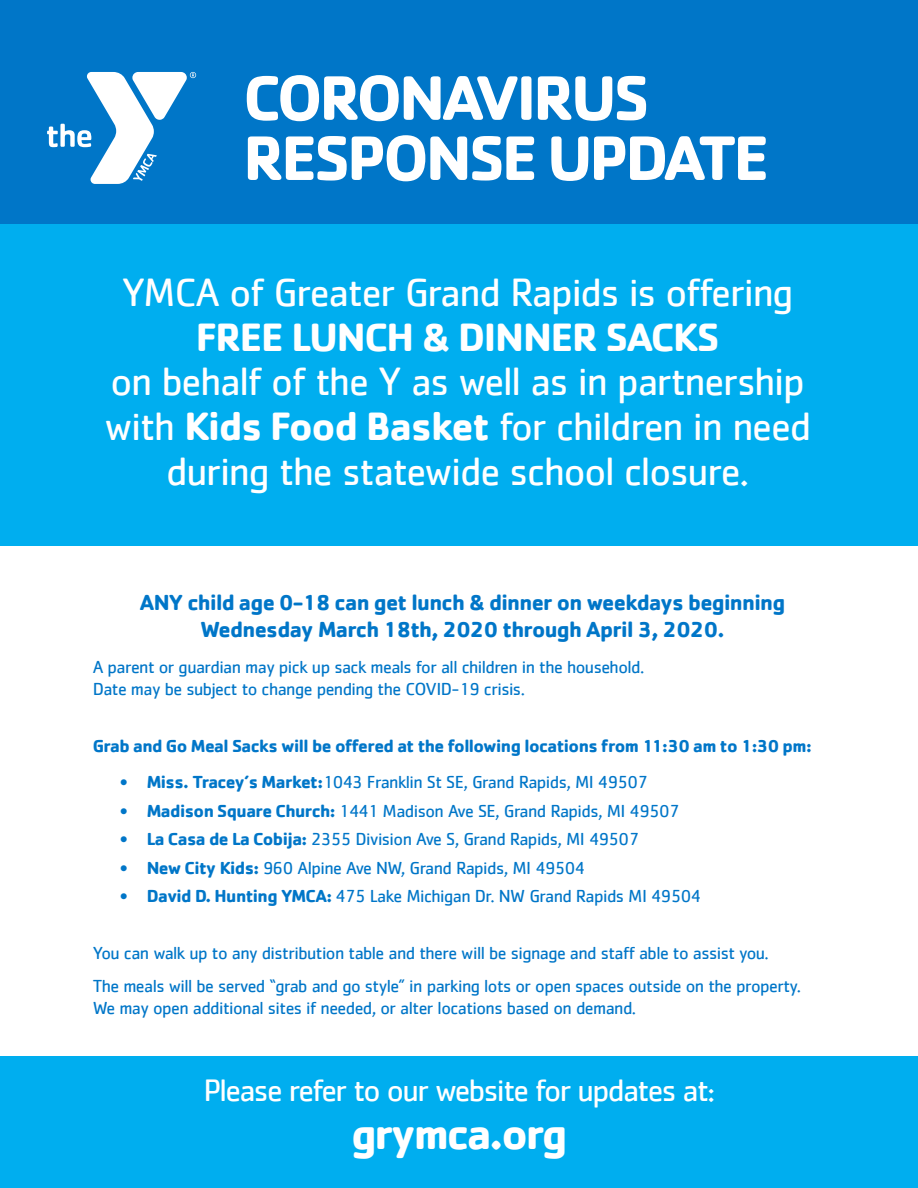
<style>
.page{position:relative;width:918px;height:1188px;background:#fff}
.page>*{position:absolute;margin:0;border:0;box-sizing:border-box;transform-origin:0 0}
.t1{font:700 65.1px/60.2px "Cachet";letter-spacing:-.05em;color:#fff}
.t2{font:700 45px "Cachet";letter-spacing:-.05em;color:#fff}
.t3{font:40.8px/44.8px "Cachet";letter-spacing:-.03em;color:#fff;text-align:center}
.t4{font:32.1px "Cachet";letter-spacing:-.05em;color:#fff}
.t5{font:700 22.5px/27px "Cachet";letter-spacing:-.03em;color:#0076c8;text-align:center}
.t6{font:18px/21.6px "Cachet";letter-spacing:-.03em;color:#0076c8}
.t7{font:700 18px "Cachet";letter-spacing:-.03em;color:#0076c8}
.s1{font-weight:700}
</style>
<div class="page">
<div style="left:0;top:196px;width:918px;height:992px;background:#00aeef"></div>
<div style="left:0;top:0;width:918px;height:223px;background:#0076c8"></div>
<div style="left:0;top:546px;width:918px;height:510px;background:#fff"></div>
<svg style="left:47px;top:72px;width:149px;height:112px"></svg>
<p class="t1" style="left:243px;top:66px;width:528px">CORONAVIRUS<br>RESPONSE UPDATE</p>
<p class="t3" style="left:122px;top:269px;width:673px">YMCA of Greater Grand Rapids is offering</p>
<p class="t3" style="left:104px;top:314px;width:708px"><span class="s1">FREE LUNCH &amp; DINNER SACKS<br></span>on behalf of the Y as well as in partnership with <span class="s1">Kids Food Basket</span> for children in need during the statewide school closure.</p>
<p class="t5" style="left:140px;top:588px;width:647px">ANY child age 0-18 can get lunch &amp; dinner on weekdays beginning<br>Wednesday March 18th, 2020 through April 3, 2020.</p>
<p class="t6" style="left:93px;top:656px;width:553px">A parent or guardian may pick up sack meals for all children in the household.<br>Date may be subject to change pending the COVID-19 crisis.</p>
<p class="t7" style="left:93px;top:734px;width:721px">Grab and Go Meal Sacks will be offered at the following locations from 11:30 am to 1:30 pm:</p>
<p class="t6" style="left:120px;top:771px;width:530px"><span class="s1">• Miss. Tracey’s Market:</span>1043 Franklin St SE, Grand Rapids, MI 49507</p>
<p class="t6" style="left:120px;top:800px;width:562px"><span class="s1">• Madison Square Church:</span> 1441 Madison Ave SE, Grand Rapids, MI 49507</p>
<p class="t6" style="left:120px;top:828px;width:521px"><span class="s1">• La Casa de La Cobija:</span> 2355 Division Ave S, Grand Rapids, MI 49507</p>
<p class="t6" style="left:120px;top:856px;width:467px"><span class="s1">• New City Kids:</span> 960 Alpine Ave NW, Grand Rapids, MI 49504</p>
<p class="t6" style="left:120px;top:885px;width:583px"><span class="s1">• David D. Hunting YMCA:</span> 475 Lake Michigan Dr. NW Grand Rapids MI 49504</p>
<p class="t6" style="left:93px;top:941px;width:678px">You can walk up to any distribution table and there will be signage and staff able to assist you.</p>
<p class="t6" style="left:93px;top:975px;width:710px">The meals will be served “grab and go style” in parking lots or open spaces outside on the property.<br>We may open additional sites if needed, or alter locations based on demand.</p>
<p class="t4" style="left:203px;top:1072px;width:513px">Please refer to our website for updates at:</p>
<p class="t2" style="left:351px;top:1105px;width:218px">grymca.org</p>
</div>
